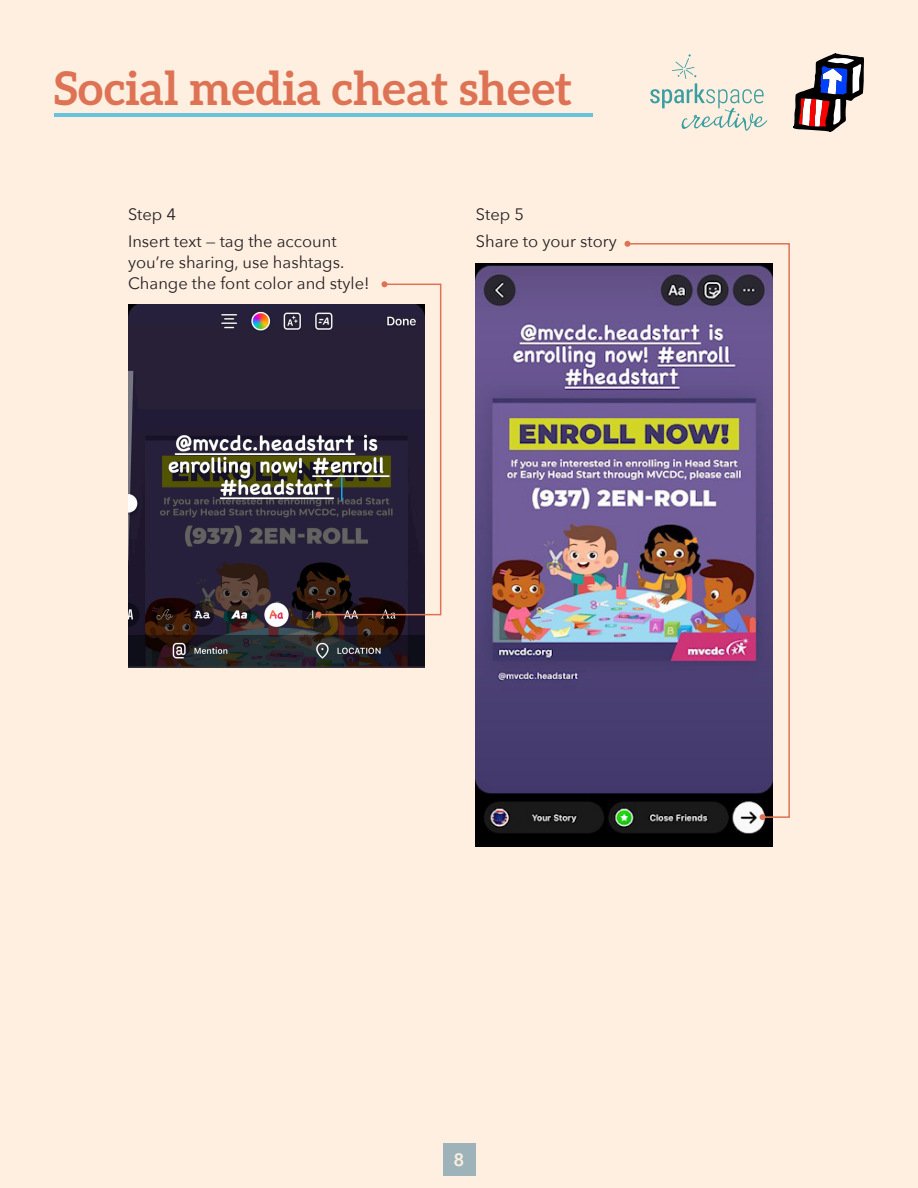
<style>
.page{position:relative;width:918px;height:1188px;background:#ffefe1}
.page>*{position:absolute;margin:0;border:0;box-sizing:border-box;transform-origin:0 0}
.t1{font:700 46.5px "Aleo";color:#dd7354}
.t2{font:600 17.85px "Avenir Next";color:#ffefe1}
.t3{font:16.5px/21px "Avenir Next";color:#231f20}
</style>
<div class="page">
<div style="left:443px;top:1144px;width:32px;height:32px;background:#9db3b9"></div>
<svg style="left:650px;top:54px;width:117px;height:77px"></svg>
<svg style="left:794px;top:53px;width:70px;height:79px"></svg>
<hr style="left:55px;top:113px;width:538px;height:4px;background:#67c2dc">
<img style="left:128px;top:305px;width:297px;height:363px">
<img style="left:476px;top:263px;width:296px;height:584px">
<svg style="left:316px;top:281px;width:126px;height:337px"></svg>
<img style="left:626px;top:243px;width:164px;height:576px">
<svg style="left:760px;top:814px;width:6px;height:6px"></svg>
<svg style="left:625px;top:241px;width:6px;height:6px"></svg>
<h1 class="t1" style="left:54px;top:61px;width:520px">Social media cheat sheet</h1>
<p class="t3" style="left:128px;top:203px;width:50px">Step 4</p>
<p class="t3" style="left:128px;top:230px;width:243px">Insert text — tag the account you’re sharing, use hashtags.<br>Change the font color and style!</p>
<p class="t3" style="left:476px;top:203px;width:50px">Step 5</p>
<p class="t3" style="left:476px;top:230px;width:142px">Share to your story</p>
<p class="t2" style="left:454px;top:1144px;width:12px">8</p>
</div>
